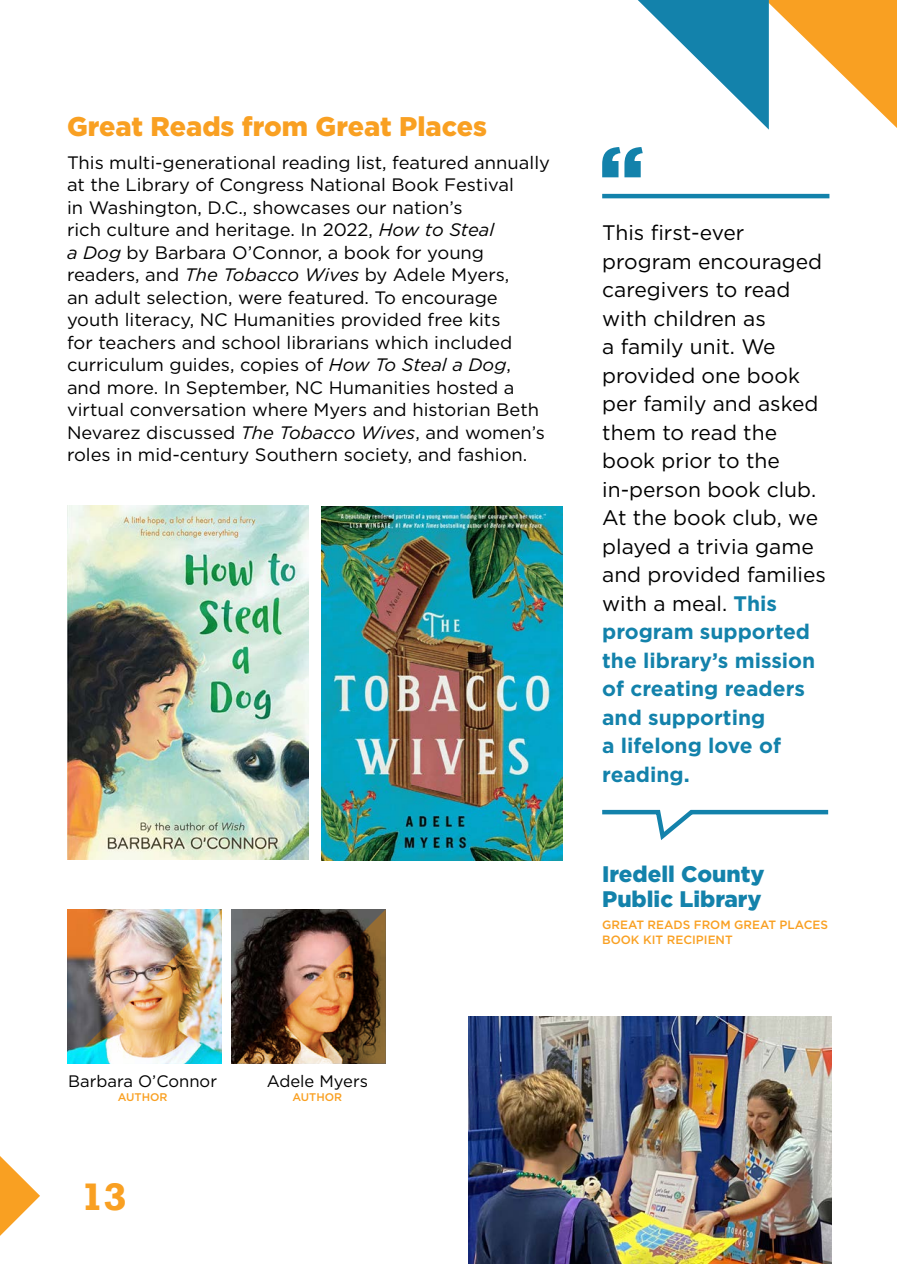
<style>
.page{position:relative;width:897px;height:1264px;background:#fff}
.page>*{position:absolute;margin:0;border:0;box-sizing:border-box;transform-origin:0 0}
.t1{font:700 36px "Rockwell";color:#f9a022}
.t2{font:900 27px "Gotham";color:#f9a022}
.t3{font:900 22.5px/25.5px "Gotham";color:#1382ab}
.t4{font:21px/28.5px "Gotham";color:#000}
.t5{font:18px/22.5px "Gotham";color:#000}
.t6{font:16.65px "Gotham";color:#000}
.t7{font:500 12px/15px "Gotham";color:#f9a022}
.t8{font:500 11.1px "Gotham";color:#f9a022}
.s1{font-style:italic}
.s2{font-weight:700;color:#1382ab}
</style>
<div class="page">
<svg style="left:0;top:1156px;width:40px;height:80px"></svg>
<img style="left:468px;top:1016px;width:363px;height:248px">
<img style="left:231px;top:909px;width:155px;height:154px">
<img style="left:68px;top:909px;width:154px;height:154px">
<img style="left:67px;top:505px;width:241px;height:354px">
<img style="left:321px;top:506px;width:241px;height:355px">
<svg style="left:638px;top:0;width:258px;height:130px"></svg>
<svg style="left:602px;top:147px;width:40px;height:30px"></svg>
<hr style="left:602px;top:194px;width:227px;height:4px;background:#1382ab">
<svg style="left:602px;top:809px;width:227px;height:31px"></svg>
<h2 class="t2" style="left:67px;top:107px;width:421px">Great Reads from Great Places</h2>
<p class="t5" style="left:67px;top:151px;width:484px">This multi-generational reading list, featured annually at the Library of Congress National Book Festival<br>in Washington, D.C., showcases our nation’s<br>rich culture and heritage. In 2022, <span class="s1">How to Steal<br>a Dog</span> by Barbara O’Connor, a book for young readers, and <span class="s1">The Tobacco Wives</span> by Adele Myers,<br>an adult selection, were featured. To encourage youth literacy, NC Humanities provided free kits<br>for teachers and school librarians which included curriculum guides, copies of <span class="s1">How To Steal a Dog</span>,<br>and more. In September, NC Humanities hosted a virtual conversation where Myers and historian Beth Nevarez discussed <span class="s1">The Tobacco Wives</span>, and women’s roles in mid-century Southern society, and fashion.</p>
<p class="t6" style="left:68px;top:1070px;width:150px">Barbara O’Connor</p>
<p class="t8" style="left:118px;top:1089px;width:51px">AUTHOR</p>
<h1 class="t1" style="left:81px;top:1173px;width:47px">13</h1>
<p class="t6" style="left:267px;top:1070px;width:103px">Adele Myers</p>
<p class="t8" style="left:292px;top:1089px;width:51px">AUTHOR</p>
<p class="t4" style="left:602px;top:218px;width:225px">This first-ever program encouraged caregivers to read with children as<br>a family unit. We provided one book per family and asked them to read the book prior to the in-person book club.<br>At the book club, we played a trivia game and provided families with a meal. <span class="s2">This program supported the library’s mission of creating readers and supporting<br>a lifelong love of reading.</span></p>
<p class="t3" style="left:602px;top:861px;width:164px">Iredell County<br>Public Library</p>
<p class="t7" style="left:602px;top:917px;width:227px">GREAT READS FROM GREAT PLACES<br>BOOK KIT RECIPIENT</p>
</div>
